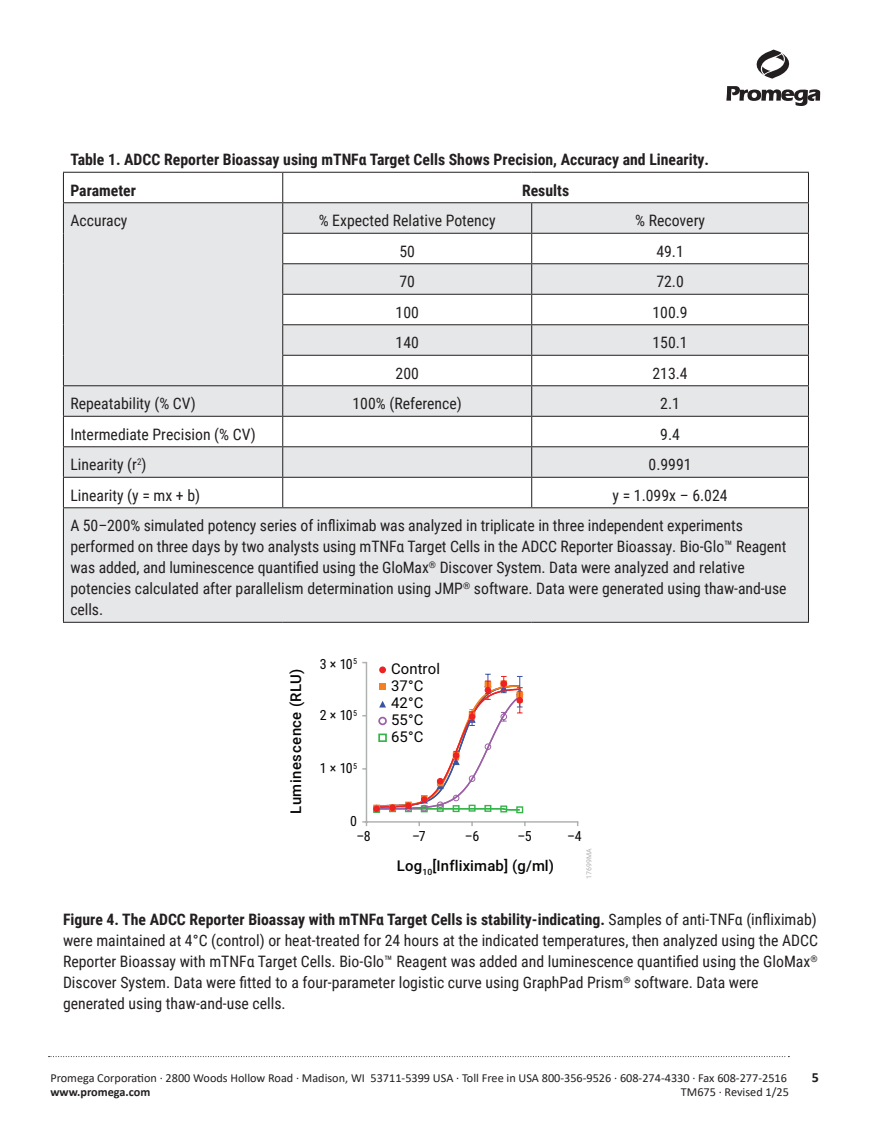
<style>
.page{position:relative;width:882px;height:1134px;background:#fff}
.page>*{position:absolute;margin:0;border:0;box-sizing:border-box;transform-origin:0 0}
.Text{font:15.75px/21px "Roboto Condensed";letter-spacing:-.005em;color:#231f20}
.Figure_Legend{font:15.75px/21px "Roboto Condensed";color:#231f20}
.Figure_Legend-2{font:700 15.75px "Roboto Condensed";color:#231f20}
.Text-2{font:700 15.75px "Roboto Condensed";color:#231f20}
.t1{font:500 14.88px "Roboto";letter-spacing:.01em;color:#050504}
.t2{font:14.88px/17px "Roboto";letter-spacing:.01em;color:#040503}
.t3{font:14px "Roboto Condensed";color:#050504}
.t4{font:700 14px "Calibri";color:#231f20}
.t5{font:12.25px "Calibri";color:#231f20}
.t6{font:700 12.25px "Calibri";color:#231f20}
.t7{font:7px "Roboto";letter-spacing:.01em;color:#afb0b0}
.s1{font-weight:700}
</style>
<div class="page">
<svg style="left:756px;top:50px;width:34px;height:29px"></svg>
<svg style="left:726px;top:86px;width:94px;height:20px"></svg>
<svg style="left:49px;top:1056px;width:740px;height:1px"></svg>
<svg style="left:64px;top:203px;width:744px;height:419px;fill:#e6e7e9"></svg>
<svg style="left:282px;top:173px;width:1px;height:29px"></svg>
<hr style="left:63px;top:203px;width:1px;height:30px;background:#231f20">
<hr style="left:282px;top:203px;width:1px;height:30px;background:#231f20">
<hr style="left:531px;top:203px;width:1px;height:30px;background:#231f20">
<hr style="left:808px;top:203px;width:1px;height:30px;background:#231f20">
<hr style="left:63px;top:233px;width:1px;height:31px;background:#231f20">
<hr style="left:282px;top:233px;width:250px;height:1px;background:#231f20">
<svg style="left:282px;top:234px;width:1px;height:29px"></svg>
<hr style="left:532px;top:233px;width:277px;height:1px;background:#231f20">
<svg style="left:531px;top:234px;width:1px;height:29px"></svg>
<svg style="left:808px;top:234px;width:1px;height:29px"></svg>
<hr style="left:63px;top:264px;width:1px;height:30px;background:#231f20">
<hr style="left:282px;top:263px;width:250px;height:1px;background:#231f20">
<hr style="left:282px;top:264px;width:1px;height:30px;background:#231f20">
<hr style="left:532px;top:263px;width:277px;height:1px;background:#231f20">
<hr style="left:531px;top:264px;width:1px;height:30px;background:#231f20">
<hr style="left:808px;top:264px;width:1px;height:30px;background:#231f20">
<hr style="left:63px;top:294px;width:1px;height:31px;background:#231f20">
<hr style="left:282px;top:294px;width:250px;height:1px;background:#231f20">
<svg style="left:282px;top:295px;width:1px;height:29px"></svg>
<hr style="left:532px;top:294px;width:277px;height:1px;background:#231f20">
<svg style="left:531px;top:295px;width:1px;height:29px"></svg>
<svg style="left:808px;top:295px;width:1px;height:29px"></svg>
<hr style="left:63px;top:325px;width:1px;height:30px;background:#231f20">
<hr style="left:282px;top:324px;width:250px;height:1px;background:#231f20">
<hr style="left:282px;top:325px;width:1px;height:30px;background:#231f20">
<hr style="left:532px;top:324px;width:277px;height:1px;background:#231f20">
<hr style="left:531px;top:325px;width:1px;height:30px;background:#231f20">
<hr style="left:808px;top:325px;width:1px;height:30px;background:#231f20">
<hr style="left:63px;top:355px;width:1px;height:30px;background:#231f20">
<hr style="left:282px;top:355px;width:250px;height:1px;background:#231f20">
<svg style="left:282px;top:356px;width:1px;height:29px"></svg>
<hr style="left:532px;top:355px;width:277px;height:1px;background:#231f20">
<svg style="left:531px;top:356px;width:1px;height:29px"></svg>
<svg style="left:808px;top:356px;width:1px;height:29px"></svg>
<hr style="left:63px;top:385px;width:220px;height:1px;background:#231f20">
<hr style="left:63px;top:386px;width:1px;height:30px;background:#231f20">
<hr style="left:283px;top:385px;width:249px;height:1px;background:#231f20">
<hr style="left:282px;top:386px;width:1px;height:30px;background:#231f20">
<hr style="left:532px;top:385px;width:277px;height:1px;background:#231f20">
<hr style="left:531px;top:386px;width:1px;height:30px;background:#231f20">
<hr style="left:808px;top:386px;width:1px;height:30px;background:#231f20">
<hr style="left:63px;top:416px;width:220px;height:1px;background:#231f20">
<svg style="left:63px;top:417px;width:1px;height:29px"></svg>
<hr style="left:283px;top:416px;width:249px;height:1px;background:#231f20">
<svg style="left:282px;top:417px;width:1px;height:29px"></svg>
<hr style="left:532px;top:416px;width:277px;height:1px;background:#231f20">
<svg style="left:531px;top:417px;width:1px;height:29px"></svg>
<svg style="left:808px;top:417px;width:1px;height:29px"></svg>
<hr style="left:63px;top:446px;width:220px;height:1px;background:#231f20">
<hr style="left:63px;top:447px;width:1px;height:30px;background:#231f20">
<hr style="left:283px;top:446px;width:249px;height:1px;background:#231f20">
<hr style="left:282px;top:447px;width:1px;height:30px;background:#231f20">
<hr style="left:532px;top:446px;width:277px;height:1px;background:#231f20">
<hr style="left:531px;top:447px;width:1px;height:30px;background:#231f20">
<hr style="left:808px;top:447px;width:1px;height:30px;background:#231f20">
<hr style="left:63px;top:477px;width:220px;height:1px;background:#231f20">
<svg style="left:63px;top:478px;width:1px;height:29px"></svg>
<hr style="left:283px;top:477px;width:249px;height:1px;background:#231f20">
<svg style="left:282px;top:478px;width:1px;height:29px"></svg>
<hr style="left:532px;top:477px;width:277px;height:1px;background:#231f20">
<svg style="left:531px;top:478px;width:1px;height:29px"></svg>
<svg style="left:808px;top:478px;width:1px;height:29px"></svg>
<hr style="left:63px;top:507px;width:220px;height:1px;background:#231f20">
<hr style="left:63px;top:508px;width:1px;height:114px;background:#231f20">
<hr style="left:283px;top:507px;width:249px;height:1px;background:#231f20">
<hr style="left:532px;top:507px;width:277px;height:1px;background:#231f20">
<hr style="left:808px;top:508px;width:1px;height:114px;background:#231f20">
<hr style="left:63px;top:622px;width:220px;height:1px;background:#231f20">
<hr style="left:283px;top:622px;width:249px;height:1px;background:#231f20">
<hr style="left:532px;top:622px;width:277px;height:1px;background:#231f20">
<hr style="left:63px;top:172px;width:220px;height:1px;background:#231f20">
<svg style="left:63px;top:173px;width:1px;height:29px"></svg>
<hr style="left:283px;top:172px;width:249px;height:1px;background:#231f20">
<hr style="left:532px;top:172px;width:277px;height:1px;background:#231f20">
<svg style="left:808px;top:173px;width:1px;height:29px"></svg>
<hr style="left:63px;top:202px;width:220px;height:1px;background:#231f20">
<hr style="left:283px;top:202px;width:249px;height:1px;background:#231f20">
<hr style="left:532px;top:202px;width:277px;height:1px;background:#231f20">
<hr style="left:366px;top:821px;width:212px;height:2px;background:#afb0b0">
<svg style="left:362px;top:821px;width:5px;height:5px"></svg>
<hr style="left:366px;top:662px;width:1px;height:161px;background:#afb0b0">
<div style="left:379px;top:666px;width:7px;height:7px;background:#ee2123;border-radius:50%"></div>
<svg style="left:373px;top:674px;width:151px;height:140px"></svg>
<div style="left:378px;top:717px;width:9px;height:8px;border:2px solid #9c5fa7;border-radius:50%"></div>
<div style="left:378px;top:734px;width:9px;height:8px;border:2px solid #35b44a"></div>
<p class="Figure_Legend-2" style="left:70px;top:149px;width:640px">Table 1. ADCC Reporter Bioassay using mTNFα Target Cells Shows Precision, Accuracy and Linearity.</p>
<p class="Text-2" style="left:70px;top:179px;width:67px">Parameter</p>
<p class="Text-2" style="left:522px;top:179px;width:49px">Results</p>
<p class="Text" style="left:70px;top:210px;width:59px">Accuracy</p>
<p class="Text" style="left:319px;top:210px;width:179px">% Expected Relative Potency</p>
<p class="Text" style="left:635px;top:210px;width:71px">% Recovery</p>
<p class="Text" style="left:399px;top:240px;width:17px">50</p>
<p class="Text" style="left:656px;top:240px;width:29px">49.1</p>
<p class="Text" style="left:399px;top:271px;width:17px">70</p>
<p class="Text" style="left:656px;top:271px;width:29px">72.0</p>
<p class="Text" style="left:396px;top:301px;width:25px">100</p>
<p class="Text" style="left:652px;top:301px;width:37px">100.9</p>
<p class="Text" style="left:396px;top:332px;width:25px">140</p>
<p class="Text" style="left:652px;top:332px;width:37px">150.1</p>
<p class="Text" style="left:396px;top:362px;width:25px">200</p>
<p class="Text" style="left:652px;top:362px;width:37px">213.4</p>
<p class="Text" style="left:70px;top:393px;width:127px">Repeatability (% CV)</p>
<p class="Text" style="left:353px;top:393px;width:111px">100% (Reference)</p>
<p class="Text" style="left:660px;top:393px;width:21px">2.1</p>
<p class="Text" style="left:70px;top:423px;width:187px">Intermediate Precision (% CV)</p>
<p class="Text" style="left:660px;top:423px;width:21px">9.4</p>
<p class="Text" style="left:70px;top:454px;width:78px">Linearity (r<sup>2</sup>)</p>
<p class="Text" style="left:649px;top:454px;width:45px">0.9991</p>
<p class="Text" style="left:70px;top:484px;width:131px">Linearity (y = mx + b)</p>
<p class="Text" style="left:613px;top:484px;width:116px">y = 1.099x – 6.024</p>
<p class="Text" style="left:70px;top:515px;width:718px">A 50–200% simulated potency series of infliximab was analyzed in triplicate in three independent experiments performed on three days by two analysts using mTNFα Target Cells in the ADCC Reporter Bioassay. Bio-Glo™ Reagent was added, and luminescence quantified using the GloMax<sup>®</sup> Discover System. Data were analyzed and relative potencies calculated after parallelism determination using JMP<sup>®</sup> software. Data were generated using thaw-and-use cells.</p>
<p class="t1" style="left:289px;top:814px;width:147px;rotate:-90deg">Luminescence (RLU)</p>
<p class="t3" style="left:320px;top:654px;width:39px">3 × 10<sup>5</sup></p>
<p class="t3" style="left:320px;top:706px;width:39px">2 × 10<sup>5</sup></p>
<p class="t3" style="left:320px;top:759px;width:39px">1 × 10<sup>5</sup></p>
<p class="t3" style="left:350px;top:811px;width:8px">0</p>
<p class="t2" style="left:391px;top:662px;width:51px">Control<br>37°C<br>42°C<br>55°C<br>65°C</p>
<p class="t3" style="left:356px;top:827px;width:16px">–8</p>
<p class="t3" style="left:412px;top:827px;width:15px">–7</p>
<p class="t3" style="left:465px;top:827px;width:16px">–6</p>
<p class="t3" style="left:517px;top:827px;width:16px">–5</p>
<p class="t3" style="left:567px;top:827px;width:16px">–4</p>
<p class="t1" style="left:397px;top:860px;width:159px">Log<sub>10</sub>[Infliximab] (g/ml)</p>
<p class="t7" style="left:586px;top:879px;width:32px;rotate:-90deg">17699MA</p>
<p class="Figure_Legend" style="left:63px;top:909px;width:757px"><span class="s1">Figure 4. The ADCC Reporter Bioassay with mTNFα Target Cells is stability-indicating.</span> Samples of anti-TNFα (infliximab) were maintained at 4°C (control) or heat-treated for 24 hours at the indicated temperatures, then analyzed using the ADCC Reporter Bioassay with mTNFα Target Cells. Bio-Glo™ Reagent was added and luminescence quantified using the GloMax<sup>® </sup>Discover System. Data were fitted to a four-parameter logistic curve using GraphPad Prism<sup>®</sup> software. Data were generated using thaw-and-use cells.</p>
<p class="t5" style="left:50px;top:1069px;width:738px">Promega Corporation · 2800 Woods Hollow Road · Madison, WI 53711-5399 USA · Toll Free in USA 800-356-9526 · 608-274-4330 · Fax 608-277-2516</p>
<p class="t4" style="left:812px;top:1067px;width:9px">5</p>
<p class="t6" style="left:50px;top:1083px;width:102px">www.promega.com</p>
<p class="t5" style="left:681px;top:1084px;width:109px">TM675 · Revised 1/25</p>
</div>
